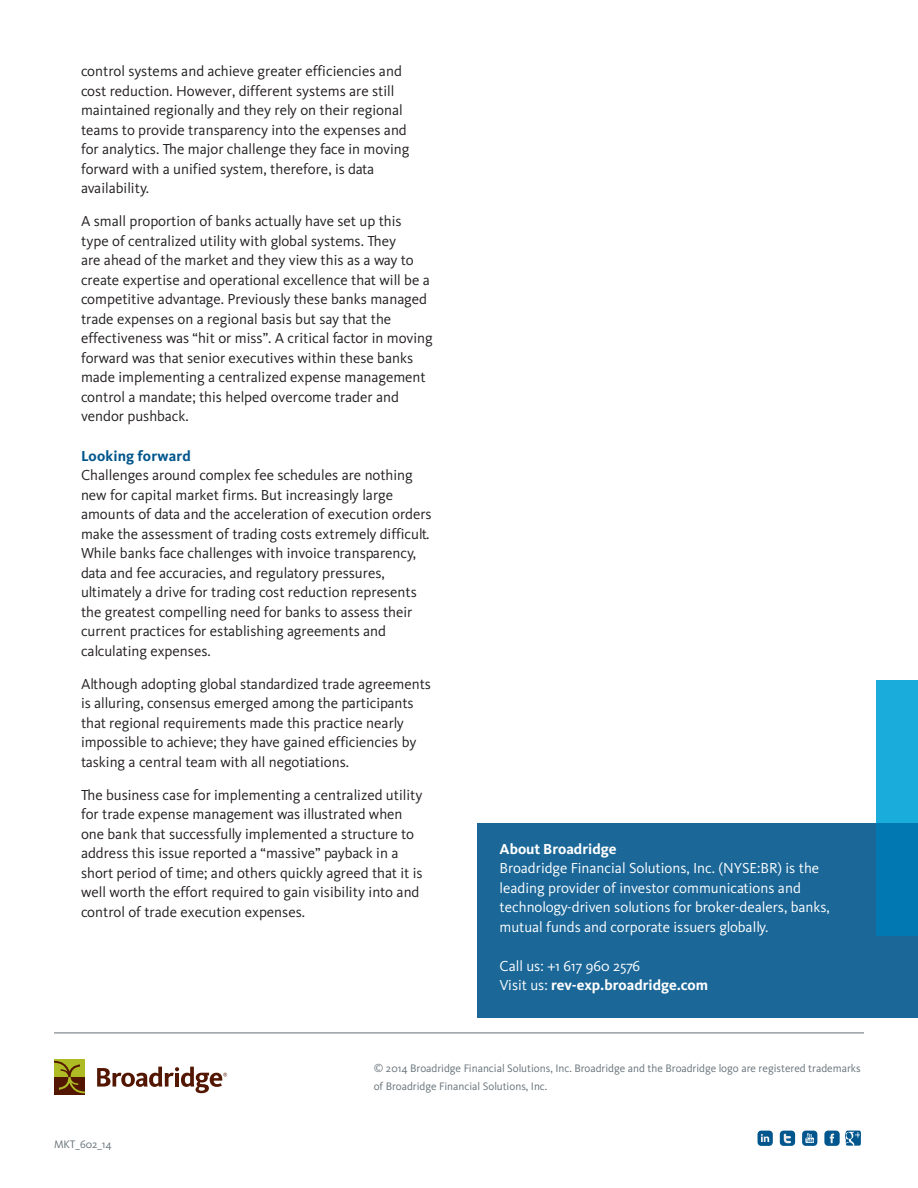
<style>
.page{position:relative;width:918px;height:1188px;background:#fff}
.page>*{position:absolute;margin:0;border:0;box-sizing:border-box;transform-origin:0 0}
.Body{font:15px/19.5px "Kievit";color:#231f20}
.Author_s_name_copy{font:15px/19.5px "Kievit";color:#fff}
.Author_s_name_copy-2{font:700 15px "Kievit";color:#fff}
.Authored_by_About_Br{font:700 15px "Kievit";color:#fff}
.Subhead{font:700 15px "Kievit";letter-spacing:.01em;color:#00568d}
.t1{font:11.25px/18px "Kievit";color:#667279}
.s1{font-weight:400}
</style>
<div class="page">
<hr style="left:54px;top:1033px;width:810px;height:1px;background:#667279">
<div style="left:54px;top:1060px;width:31px;height:17px;background:#afbb25"></div>
<div style="left:54px;top:1077px;width:31px;height:17px;background:#531600"></div>
<svg style="left:54px;top:1061px;width:31px;height:32px"></svg>
<svg style="left:97px;top:1067px;width:130px;height:26px"></svg>
<div style="left:780px;top:1131px;width:15px;height:15px;background:#00568d;border-radius:4px"></div>
<svg style="left:784px;top:1134px;width:7px;height:9px"></svg>
<div style="left:824px;top:1131px;width:16px;height:15px;background:#00568d;border-radius:4px"></div>
<svg style="left:830px;top:1134px;width:4px;height:9px"></svg>
<div style="left:758px;top:1131px;width:15px;height:15px;background:#00568d;border-radius:4px"></div>
<svg style="left:761px;top:1134px;width:8px;height:8px"></svg>
<div style="left:802px;top:1131px;width:15px;height:15px;background:#00568d;border-radius:4px"></div>
<svg style="left:805px;top:1133px;width:9px;height:10px"></svg>
<svg style="left:845px;top:1131px;width:16px;height:15px"></svg>
<div style="left:477px;top:823px;width:441px;height:195px;background:#1a6798"></div>
<div style="left:876px;top:681px;width:42px;height:142px;background:#1aaddc"></div>
<div style="left:876px;top:823px;width:42px;height:113px;background:#007bb6"></div>
<p class="Body" style="left:81px;top:61px;width:330px">control systems and achieve greater efficiencies and cost reduction. However, different systems are still maintained regionally and they rely on their regional teams to provide transparency into the expenses and for analytics. The major challenge they face in moving forward with a unified system, therefore, is data availability.</p>
<p class="Body" style="left:81px;top:211px;width:353px">A small proportion of banks actually have set up this type of centralized utility with global systems. They<br>are ahead of the market and they view this as a way to create expertise and operational excellence that will be a competitive advantage. Previously these banks managed trade expenses on a regional basis but say that the effectiveness was “hit or miss”. A critical factor in moving forward was that senior executives within these banks made implementing a centralized expense management control a mandate; this helped overcome trader and vendor pushback.</p>
<p class="Subhead" style="left:81px;top:447px;width:111px">Looking forward</p>
<p class="Body" style="left:81px;top:466px;width:352px">Challenges around complex fee schedules are nothing new for capital market firms. But increasingly large amounts of data and the acceleration of execution orders make the assessment of trading costs extremely difficult.<br>While banks face challenges with invoice transparency, data and fee accuracies, and regulatory pressures, ultimately a drive for trading cost reduction represents the greatest compelling need for banks to assess their current practices for establishing agreements and calculating expenses.</p>
<p class="Body" style="left:81px;top:674px;width:352px">Although adopting global standardized trade agreements is alluring, consensus emerged among the participants that regional requirements made this practice nearly impossible to achieve; they have gained efficiencies by tasking a central team with all negotiations.</p>
<p class="Body" style="left:81px;top:785px;width:343px">The business case for implementing a centralized utility for trade expense management was illustrated when one bank that successfully implemented a structure to address this issue reported a “massive” payback in a short period of time; and others quickly agreed that it is well worth the effort required to gain visibility into and control of trade execution expenses.</p>
<p class="Authored_by_About_Br" style="left:500px;top:840px;width:118px">About Broadridge</p>
<p class="Author_s_name_copy" style="left:500px;top:858px;width:332px">Broadridge Financial Solutions, Inc. (NYSE:BR) is the leading provider of investor communications and technology-driven solutions for broker-dealers, banks, mutual funds and corporate issuers globally.</p>
<p class="Author_s_name_copy" style="left:500px;top:956px;width:142px">Call us: +1 617 960 2576</p>
<p class="Author_s_name_copy-2" style="left:500px;top:976px;width:210px"><span class="s1">Visit us:</span> rev-exp.broadridge.com</p>
<p class="t1" style="left:54px;top:1136px;width:59px">MKT_602_14</p>
<p class="t1" style="left:374px;top:1059px;width:489px">© 2014 Broadridge Financial Solutions, Inc. Broadridge and the Broadridge logo are registered trademarks of Broadridge Financial Solutions, Inc.</p>
</div>
